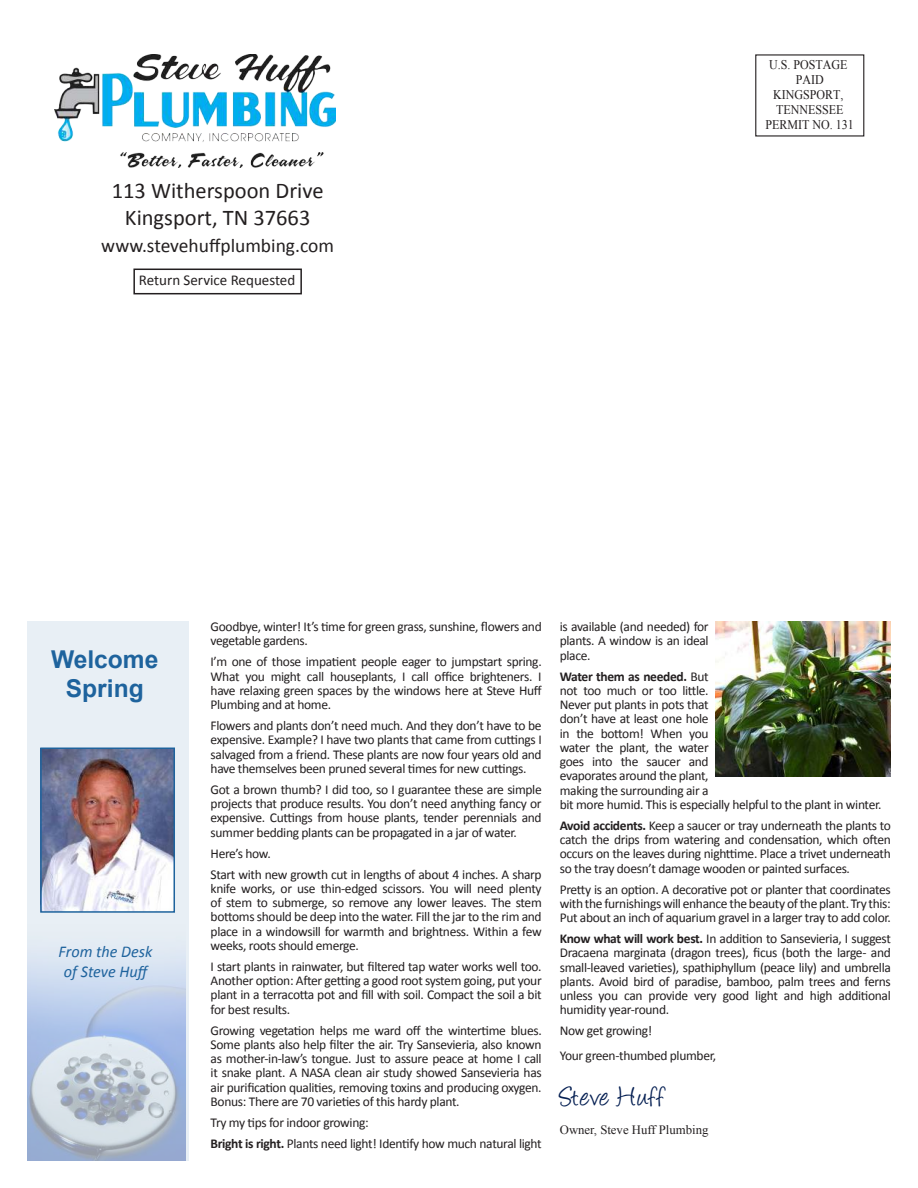
<style>
.page{position:relative;width:918px;height:1188px;background:#fff}
.page>*{position:absolute;margin:0;border:0;box-sizing:border-box;transform-origin:0 0}
.t1{font:31.5px "Angelina";letter-spacing:.03em;color:#062053}
.t2{font:700 24.6px/29.4px "Arial";color:#1e639d;text-align:center}
.t3{font:22.5px/27px "Calibri";color:#231f20;text-align:center}
.t4{font:19.5px "Calibri";color:#231f20}
.t5{font:italic 16.5px/19.5px "Calibri";color:#1e639d;text-align:center}
.t6{font:15px "Calibri";color:#231f20}
.t7{font:13.5px/14.2px "Calibri";letter-spacing:-.025em;color:#231f20;text-align:justify}
.t8{font:13.2px/15px "Times New Roman";color:#231f20;text-align:center;scale:.91 1}
.t9{font:12.75px "Times New Roman";color:#231f20}
.s1{font-weight:700}
</style>
<div class="page">
<img style="left:716px;top:621px;width:175px;height:156px">
<img style="left:54px;top:54px;width:282px;height:114px">
<div style="left:133px;top:269px;width:169px;height:25px;border:2px solid #231f20"></div>
<div style="left:755px;top:54px;width:109px;height:83px;border:1px solid #231f20"></div>
<div style="left:27px;top:621px;width:162px;height:540px;background:#e8eff5"></div>
<img style="left:27px;top:955px;width:159px;height:206px">
<img style="left:43px;top:751px;width:129px;height:159px">
<div style="left:40px;top:748px;width:135px;height:165px;border:2px solid #1e639d"></div>
<h3 class="t3" style="left:112px;top:177px;width:213px">113 Witherspoon Drive<br>Kingsport, TN 37663</h3>
<h3 class="t4" style="left:101px;top:233px;width:234px">www.stevehuffplumbing.com</h3>
<p class="t6" style="left:139px;top:270px;width:158px">Return Service Requested</p>
<p class="t8" style="left:766px;top:58px;width:99px">U.S. POSTAGE<br>PAID<br>KINGSPORT,<br>TENNESSEE<br>PERMIT NO. 131</p>
<h2 class="t2" style="left:51px;top:647px;width:109px">Welcome<br>Spring</h2>
<p class="t5" style="left:59px;top:941px;width:95px">From the Desk of Steve Huff</p>
<p class="t7" style="left:211px;top:620px;width:333px">Goodbye, winter! It’s time for green grass, sunshine, flowers and vegetable gardens.</p>
<p class="t7" style="left:211px;top:655px;width:333px">I’m one of those impatient people eager to jumpstart spring.<br>What you might call houseplants, I call office brighteners. I have relaxing green spaces by the windows here at Steve Huff Plumbing and at home.</p>
<p class="t7" style="left:211px;top:719px;width:333px">Flowers and plants don’t need much. And they don’t have to be expensive. Example? I have two plants that came from cuttings I salvaged from a friend. These plants are now four years old and have themselves been pruned several times for new cuttings.</p>
<p class="t7" style="left:211px;top:782px;width:333px">Got a brown thumb? I did too, so I guarantee these are simple projects that produce results. You don’t need anything fancy or expensive. Cuttings from house plants, tender perennials and summer bedding plants can be propagated in a jar of water.</p>
<p class="t7" style="left:211px;top:843px;width:333px;line-height:21px">Here’s how.<br>Start with new growth cut in lengths of about 4 inches. A sharp</p>
<p class="t7" style="left:211px;top:881px;width:333px">knife works, or use thin-edged scissors. You will need plenty of stem to submerge, so remove any lower leaves. The stem bottoms should be deep into the water. Fill the jar to the rim and place in a windowsill for warmth and brightness. Within a few weeks, roots should emerge.</p>
<p class="t7" style="left:211px;top:959px;width:333px">I start plants in rainwater, but filtered tap water works well too.<br>Another option: After getting a good root system going, put your plant in a terracotta pot and fill with soil. Compact the soil a bit for best results.</p>
<p class="t7" style="left:211px;top:1023px;width:333px">Growing vegetation helps me ward off the wintertime blues.<br>Some plants also help filter the air. Try Sansevieria, also known as mother-in-law’s tongue. Just to assure peace at home I call it snake plant. A NASA clean air study showed Sansevieria has air purification qualities, removing toxins and producing oxygen.<br>Bonus: There are 70 varieties of this hardy plant.</p>
<p class="t7" style="left:211px;top:1112px;width:333px;line-height:21px">Try my tips for indoor growing:<br><span class="s1">Bright is right.</span> Plants need light! Identify how much natural light</p>
<p class="t7" style="left:560px;top:620px;width:150px">is available (and needed) for plants. A window is an ideal place.</p>
<p class="t7" style="left:560px;top:669px;width:323px;text-align:left"><span class="s1">Water them as needed.</span> But<br>not too much or too little.<br>Never put plants in pots that<br>don’t have at least one hole<br>in the bottom! When you<br>water the plant, the water<br>goes into the saucer and<br>evaporates around the plant,<br>making the surrounding air a<br>bit more humid. This is especially helpful to the plant in winter.</p>
<p class="t7" style="left:560px;top:818px;width:333px"><span class="s1">Avoid accidents.</span> Keep a saucer or tray underneath the plants to catch the drips from watering and condensation, which often occurs on the leaves during nighttime. Place a trivet underneath so the tray doesn’t damage wooden or painted surfaces.</p>
<p class="t7" style="left:560px;top:882px;width:333px">Pretty is an option. A decorative pot or planter that coordinates with the furnishings will enhance the beauty of the plant. Try this:<br>Put about an inch of aquarium gravel in a larger tray to add color.</p>
<p class="t7" style="left:560px;top:932px;width:333px"><span class="s1">Know what will work best.</span> In addition to Sansevieria, I suggest Dracaena marginata (dragon trees), ficus (both the large- and small-leaved varieties), spathiphyllum (peace lily) and umbrella plants. Avoid bird of paradise, bamboo, palm trees and ferns unless you can provide very good light and high additional humidity year-round.</p>
<p class="t7" style="left:560px;top:1019px;width:158px;line-height:24.8px">Now get growing!<br>Your green-thumbed plumber,</p>
<h1 class="t1" style="left:560px;top:1085px;width:106px">Steve Huff</h1>
<p class="t9" style="left:560px;top:1126px;width:150px">Owner, Steve Huff Plumbing</p>
</div>
